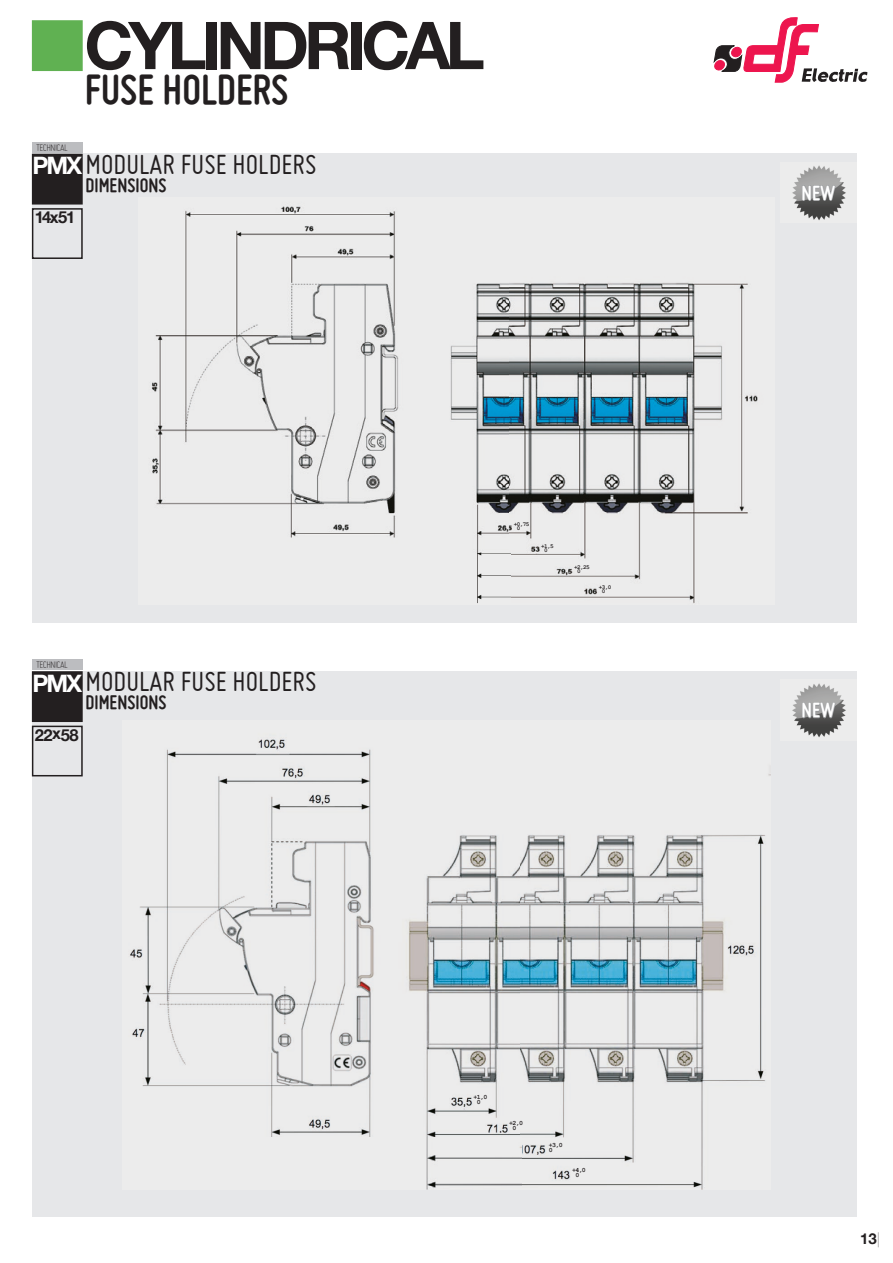
<style>
.page{position:relative;width:893px;height:1263px;background:#fff}
.page>*{position:absolute;margin:0;border:0;box-sizing:border-box;transform-origin:0 0}
.t1{font:700 66px "Helvetica Neue";letter-spacing:-.075em;color:#231f20}
.t2{font:700 45px "Miso";color:#231f20}
.t3{font:30px "Miso";color:#231f20}
.t4{font:700 24px "Helvetica Neue";letter-spacing:-.09em;color:#fff}
.t5{font:700 21.9px "Miso";color:#fff}
.t6{font:700 21px "Miso";color:#231f20}
.t7{font:700 16.5px "Helvetica Neue";letter-spacing:-.025em;color:#231f20}
.t8{font:700 15px "Helvetica Neue";color:#231f20}
.t9{font:300 10.5px "Miso";letter-spacing:-.05em;color:#231f20}
.t10{font:700 6.6px/4.9px "Courier New";color:#231f20;text-align:center}
.t11{font:700 6px/4.5px "Courier New";color:#231f20;text-align:center}
.s1{font-weight:200}
</style>
<div class="page">
<div style="left:33px;top:21px;width:49px;height:49px;background:#60b152"></div>
<div style="left:32px;top:20px;width:51px;height:51px;border:2px solid #60b152"></div>
<svg style="left:713px;top:17px;width:154px;height:66px"></svg>
<div style="left:32px;top:154px;width:824px;height:469px;background:#e6e7e9"></div>
<img style="left:152px;top:206px;width:606px;height:397px">
<div style="left:32px;top:208px;width:51px;height:51px;border:2px solid #231f20"></div>
<div style="left:33px;top:154px;width:49px;height:50px;background:#231f20"></div>
<div style="left:32px;top:154px;width:51px;height:51px;border:2px solid #231f20"></div>
<div style="left:32px;top:671px;width:824px;height:545px;background:#e6e7e9"></div>
<img style="left:130px;top:739px;width:640px;height:450px">
<div style="left:32px;top:726px;width:51px;height:50px;border:2px solid #231f20"></div>
<div style="left:33px;top:672px;width:49px;height:49px;background:#231f20"></div>
<div style="left:32px;top:671px;width:51px;height:51px;border:2px solid #231f20"></div>
<img style="left:792px;top:165px;width:54px;height:55px">
<svg style="left:802px;top:184px;width:33px;height:17px"></svg>
<div style="left:32px;top:142px;width:51px;height:11px;background:#bcbdc0"></div>
<img style="left:792px;top:683px;width:54px;height:54px">
<svg style="left:802px;top:702px;width:33px;height:17px"></svg>
<div style="left:32px;top:659px;width:51px;height:11px;background:#bcbdc0"></div>
<h1 class="t1" style="left:84px;top:-14px;width:402px">CYLINDRICAL</h1>
<p class="t9" style="left:36px;top:141px;width:33px">TECHNICAL</p>
<h2 class="t2" style="left:85px;top:64px;width:205px">FUSE HOLDERS</h2>
<p class="t3" style="left:86px;top:147px;width:232px">MODULAR FUSE HOLDERS</p>
<p class="t6" style="left:86px;top:173px;width:82px">DIMENSIONS</p>
<p class="t4" style="left:33px;top:144px;width:51px">PMX</p>
<p class="t7" style="left:35px;top:203px;width:42px">14x51</p>
<p class="t9" style="left:36px;top:658px;width:33px">TECHNICAL</p>
<p class="t3" style="left:86px;top:665px;width:232px">MODULAR FUSE HOLDERS</p>
<p class="t6" style="left:86px;top:690px;width:82px">DIMENSIONS</p>
<p class="t4" style="left:33px;top:661px;width:51px">PMX</p>
<p class="t7" style="left:35px;top:720px;width:45px">22x58</p>
<p class="t11" style="left:517px;top:521px;width:14px;text-align:left;text-indent:-3px">+0,75<br>0</p>
<p class="t11" style="left:541px;top:543px;width:14px">+1,5<br>0</p>
<p class="t11" style="left:577px;top:564px;width:14px;text-align:left;text-indent:-3px">+2,25<br>0</p>
<p class="t11" style="left:599px;top:584px;width:14px">+3,0<br>0</p>
<p class="t10" style="left:473px;top:1095px;width:15px">+1,0<br>0</p>
<p class="t10" style="left:509px;top:1121px;width:15px">+2,0<br>0</p>
<p class="t10" style="left:549px;top:1142px;width:15px;text-align:left">+3,0<br>0</p>
<p class="t10" style="left:572px;top:1167px;width:15px">+4,0<br>0</p>
<p class="t5" style="left:801px;top:180px;width:35px">NEW</p>
<p class="t5" style="left:801px;top:698px;width:35px">NEW</p>
<p class="t8" style="left:860px;top:1225px;width:22px">13<span class="s1">|</span></p>
</div>
